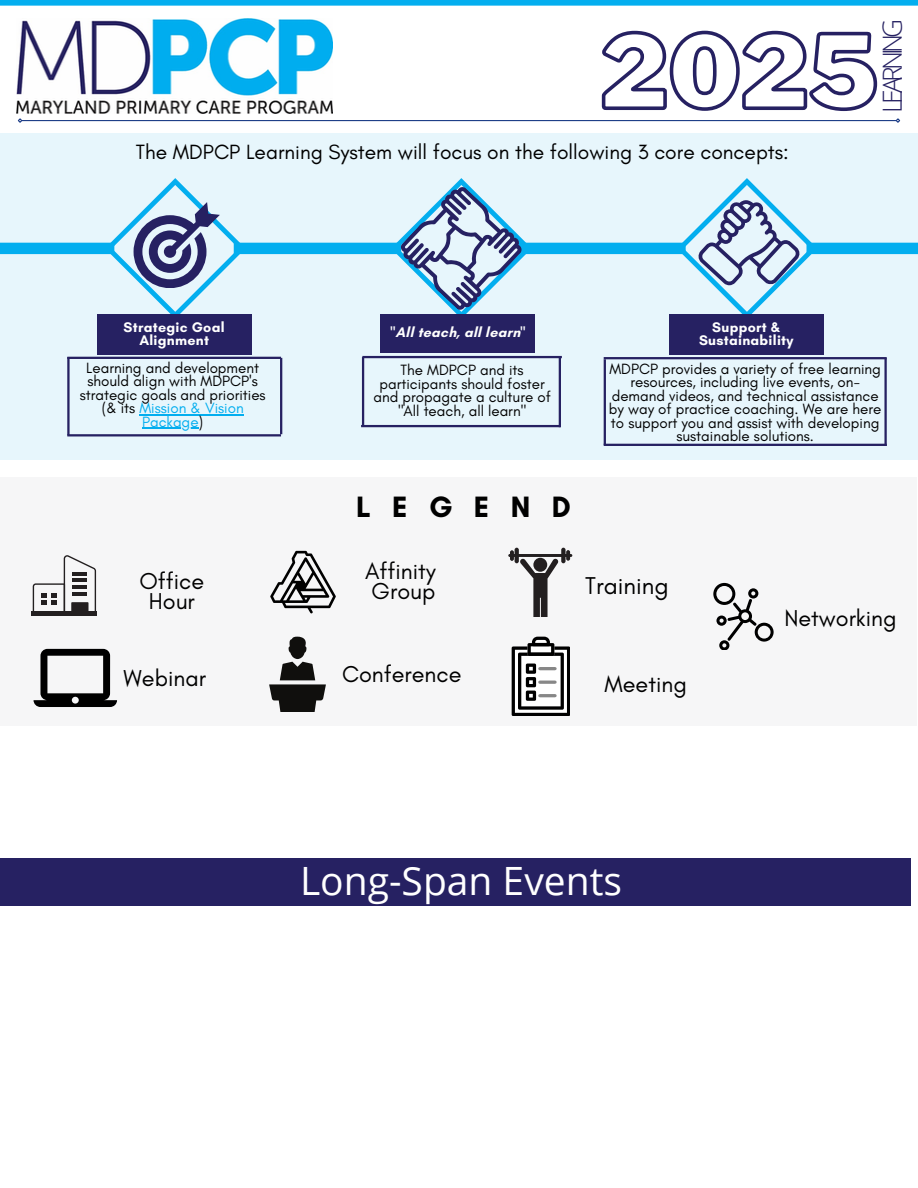
<style>
.page{position:relative;width:918px;height:1188px;background:#fff}
.page>*{position:absolute;margin:0;border:0;box-sizing:border-box;transform-origin:0 0}
.t1{font:39px "Open Sans";color:#fff}
.t2{font:700 30px "Glacial Indifference";letter-spacing:.715em;color:#000}
.t3{font:300 26.25px "Open Sans";letter-spacing:-.16em;color:#262162}
.t4{font:24.75px "Glacial Indifference";color:#000}
.t5{font:23.4px/20.2px "Glacial Indifference";color:#000;text-align:center}
.t6{font:21px "Glacial Indifference";color:#000}
.t7{font:15.15px/13.5px "Glacial Indifference";color:#000;text-align:center}
.t8{font:15.15px "Glacial Indifference";color:#03aeef}
.t9{font:700 14.25px/12.6px "Glacial Indifference";letter-spacing:.02em;color:#fff;text-align:center}
.s1{color:#03aeef}
.s2{color:#000}
</style>
<div class="page">
<div style="left:0;top:0;width:918px;height:6px;background:#03aeef"></div>
<img style="left:16px;top:19px;width:316px;height:94px">
<svg style="left:601px;top:30px;width:277px;height:81px"></svg>
<hr style="left:22px;top:120px;width:874px;height:1px;background:#1e3e88">
<svg style="left:17px;top:118px;width:6px;height:5px"></svg>
<svg style="left:895px;top:118px;width:6px;height:5px"></svg>
<div style="left:0;top:133px;width:918px;height:327px;background:#e7f6fc"></div>
<div style="left:0;top:243px;width:114px;height:11px;background:#03aeef"></div>
<div style="left:234px;top:243px;width:167px;height:11px;background:#03aeef"></div>
<svg style="left:105px;top:178px;width:140px;height:136px"></svg>
<div style="left:518px;top:243px;width:168px;height:11px;background:#03aeef"></div>
<svg style="left:391px;top:178px;width:140px;height:136px"></svg>
<div style="left:807px;top:243px;width:111px;height:11px;background:#03aeef"></div>
<svg style="left:677px;top:178px;width:140px;height:136px"></svg>
<div style="left:97px;top:314px;width:155px;height:41px;background:#262162"></div>
<div style="left:381px;top:314px;width:154px;height:38px;background:#262162"></div>
<div style="left:669px;top:314px;width:155px;height:41px;background:#262162"></div>
<hr style="left:604px;top:444px;width:283px;height:2px;background:#262162">
<hr style="left:604px;top:357px;width:283px;height:2px;background:#262162">
<hr style="left:604px;top:359px;width:2px;height:86px;background:#262162">
<hr style="left:884px;top:358px;width:3px;height:88px;background:#262162">
<hr style="left:362px;top:356px;width:200px;height:2px;background:#262162">
<hr style="left:559px;top:357px;width:2px;height:70px;background:#262162">
<hr style="left:362px;top:357px;width:2px;height:68px;background:#262162">
<hr style="left:361px;top:425px;width:200px;height:2px;background:#262162">
<hr style="left:67px;top:357px;width:214px;height:2px;background:#262162">
<hr style="left:139px;top:414px;width:105px;height:1px;background:#03aeef">
<hr style="left:142px;top:428px;width:57px;height:1px;background:#03aeef">
<hr style="left:280px;top:358px;width:2px;height:76px;background:#262162">
<hr style="left:67px;top:434px;width:214px;height:2px;background:#262162">
<hr style="left:67px;top:357px;width:3px;height:78px;background:#262162">
<div style="left:0;top:478px;width:917px;height:248px;background:#f6f6f7"></div>
<svg style="left:34px;top:649px;width:83px;height:58px"></svg>
<svg style="left:33px;top:555px;width:63px;height:57px"></svg>
<hr style="left:32px;top:612px;width:65px;height:4px;background:#231f20">
<svg style="left:270px;top:551px;width:66px;height:62px"></svg>
<svg style="left:713px;top:583px;width:60px;height:67px"></svg>
<svg style="left:508px;top:548px;width:64px;height:68px"></svg>
<svg style="left:512px;top:637px;width:58px;height:79px"></svg>
<hr style="left:540px;top:667px;width:15px;height:3px;background:#878787">
<hr style="left:540px;top:681px;width:15px;height:3px;background:#878787">
<hr style="left:540px;top:694px;width:15px;height:3px;background:#878787">
<svg style="left:269px;top:637px;width:57px;height:74px"></svg>
<div style="left:0;top:858px;width:910px;height:48px;background:#262162"></div>
<p class="t6" style="left:136px;top:139px;width:655px">The MDPCP Learning System will focus on the following 3 core concepts:</p>
<p class="t3" style="left:874px;top:113px;width:95px;rotate:-90deg">LEARNING</p>
<p class="t9" style="left:124px;top:321px;width:102px">Strategic Goal<br>Alignment</p>
<h3 class="t9" style="left:390px;top:326px;width:137px">"All teach, all learn"</h3>
<p class="t9" style="left:699px;top:321px;width:96px">Support &amp;<br>Sustainability</p>
<p class="t7" style="left:609px;top:362px;width:274px">MDPCP provides a variety of free learning resources, including live events, on&shy;demand videos, and technical assistance by way of practice coaching. We are here to support you and assist with developing sustainable solutions.</p>
<p class="t7" style="left:80px;top:360px;width:188px">Learning and development should align with MDPCP's strategic goals and priorities (&amp; its <span class="s1">Mission &amp; Vision</span></p>
<p class="t8" style="left:142px;top:412px;width:63px">Package<span class="s2">)</span></p>
<h6 class="t7" style="left:373px;top:363px;width:179px">The MDPCP and its participants should foster and propagate a culture of "All teach, all learn"</h6>
<p class="t2" style="left:356px;top:489px;width:216px">LEGEND</p>
<p class="t5" style="left:139px;top:571px;width:66px">Office<br>Hour</p>
<p class="t5" style="left:365px;top:561px;width:72px;text-align:left">Affinity<br>Group</p>
<p class="t4" style="left:585px;top:570px;width:85px">Training</p>
<p class="t5" style="left:124px;top:668px;width:84px">Webinar</p>
<p class="t5" style="left:342px;top:664px;width:121px">Conference</p>
<p class="t5" style="left:605px;top:673px;width:84px">Meeting</p>
<p class="t1" style="left:300px;top:853px;width:324px">Long-Span Events</p>
<p class="t5" style="left:784px;top:608px;width:114px">Networking</p>
</div>
